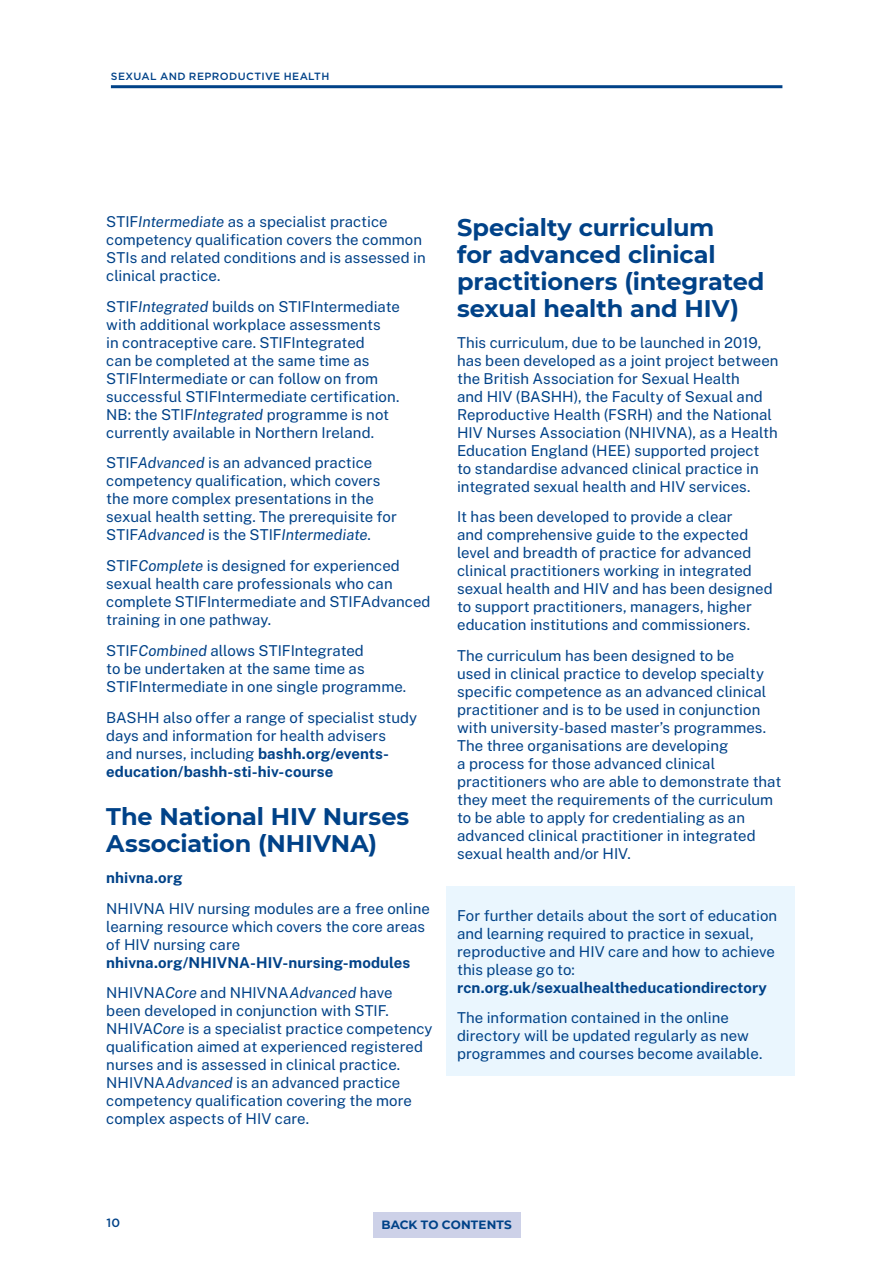
<style>
.page{position:relative;width:893px;height:1263px;background:#fff}
.page>*{position:absolute;margin:0;border:0;box-sizing:border-box;transform-origin:0 0}
.t1{font:700 24px/27px "Montserrat";letter-spacing:-.01em;color:#004288}
.t2{font:15px/18px "Public Sans";color:#004288}
.t3{font:700 15px/30.8px "Public Sans";letter-spacing:.005em;color:#004288}
.t4{font:700 12px "Montserrat";letter-spacing:.01em;color:#004288}
.t5{font:500 12px "Gotham";color:#004288}
.t6{font:500 10.5px "Gotham";letter-spacing:.035em;color:#004288}
.s1{font-style:italic}
.s2{font-weight:700}
.s3{font-weight:400}
.s4{font-weight:400;font-style:italic}
</style>
<div class="page">
<hr style="left:111px;top:85px;width:671px;height:3px;background:#004288">
<div style="left:373px;top:1212px;width:147px;height:26px;background:#cdd1e8"></div>
<div style="left:446px;top:887px;width:349px;height:189px;background:#eaf6fe"></div>
<p class="t6" style="left:111px;top:69px;width:220px">SEXUAL AND REPRODUCTIVE HEALTH</p>
<p class="t2" style="left:106px;top:211px;width:321px">STIF<span class="s1">Intermediate</span> as a specialist practice competency qualification covers the common STIs and related conditions and is assessed in clinical practice.</p>
<p class="t2" style="left:106px;top:296px;width:295px">STIF<span class="s1">Integrated</span> builds on STIFIntermediate with additional workplace assessments<br>in contraceptive care. STIFIntegrated<br>can be completed at the same time as STIFIntermediate or can follow on from successful STIFIntermediate certification.<br>NB: the STIF<span class="s1">Integrated</span> programme is not currently available in Northern Ireland.</p>
<p class="t2" style="left:106px;top:453px;width:292px">STIF<span class="s1">Advanced</span> is an advanced practice competency qualification, which covers the more complex presentations in the sexual health setting. The prerequisite for STIF<span class="s1">Advanced</span> is the STIF<span class="s1">Intermediate</span>.</p>
<p class="t2" style="left:106px;top:556px;width:326px">STIF<span class="s1">Complete</span> is designed for experienced sexual health care professionals who can complete STIFIntermediate and STIFAdvanced training in one pathway.</p>
<p class="t2" style="left:106px;top:640px;width:302px">STIF<span class="s1">Combined</span> allows STIFIntegrated<br>to be undertaken at the same time as<br>STIFIntermediate in one single programme.</p>
<p class="t2" style="left:106px;top:707px;width:312px">BASHH also offer a range of specialist study days and information for health advisers<br>and nurses, including <span class="s2">bashh.org/events&shy;education/bashh-sti-hiv-course</span></p>
<h1 class="t1" style="left:106px;top:802px;width:304px">The National HIV Nurses<br>Association (NHIVNA)</h1>
<p class="t3" style="left:106px;top:861px;width:78px">nhivna.org</p>
<p class="t2" style="left:106px;top:898px;width:325px">NHIVNA HIV nursing modules are a free online learning resource which covers the core areas of HIV nursing care</p>
<p class="t3" style="left:106px;top:946px;width:306px">nhivna.org/NHIVNA-HIV-nursing-modules<br><span class="s3">NHIVNA</span><span class="s4">Core</span> <span class="s3">and NHIVNA</span><span class="s4">Advanced</span> <span class="s3">have</span></p>
<p class="t2" style="left:106px;top:1001px;width:328px">been developed in conjunction with STIF.<br>NHIVA<span class="s1">Core</span> is a specialist practice competency qualification aimed at experienced registered nurses and is assessed in clinical practice.<br>NHIVNA<span class="s1">Advanced</span> is an advanced practice competency qualification covering the more complex aspects of HIV care.</p>
<h1 class="t1" style="left:457px;top:213px;width:309px">Specialty curriculum<br>for advanced clinical practitioners (integrated sexual health and HIV)</h1>
<p class="t2" style="left:457px;top:332px;width:323px">This curriculum, due to be launched in 2019, has been developed as a joint project between the British Association for Sexual Health<br>and HIV (BASHH), the Faculty of Sexual and Reproductive Health (FSRH) and the National HIV Nurses Association (NHIVNA), as a Health Education England (HEE) supported project<br>to standardise advanced clinical practice in integrated sexual health and HIV services.</p>
<p class="t2" style="left:457px;top:507px;width:317px">It has been developed to provide a clear<br>and comprehensive guide to the expected level and breadth of practice for advanced clinical practitioners working in integrated sexual health and HIV and has been designed to support practitioners, managers, higher education institutions and commissioners.</p>
<p class="t2" style="left:457px;top:646px;width:326px">The curriculum has been designed to be<br>used in clinical practice to develop specialty specific competence as an advanced clinical practitioner and is to be used in conjunction with university-based master’s programmes.<br>The three organisations are developing<br>a process for those advanced clinical practitioners who are able to demonstrate that they meet the requirements of the curriculum to be able to apply for credentialing as an advanced clinical practitioner in integrated sexual health and/or HIV.</p>
<p class="t2" style="left:457px;top:905px;width:322px">For further details about the sort of education and learning required to practice in sexual, reproductive and HIV care and how to achieve this please go to:</p>
<p class="t3" style="left:457px;top:971px;width:311px">rcn.org.uk/sexualhealtheducationdirectory</p>
<p class="t2" style="left:457px;top:1008px;width:307px">The information contained in the online directory will be updated regularly as new programmes and courses become available.</p>
<p class="t5" style="left:106px;top:1215px;width:15px">10</p>
<p class="t4" style="left:381px;top:1216px;width:132px">BACK TO CONTENTS</p>
</div>
